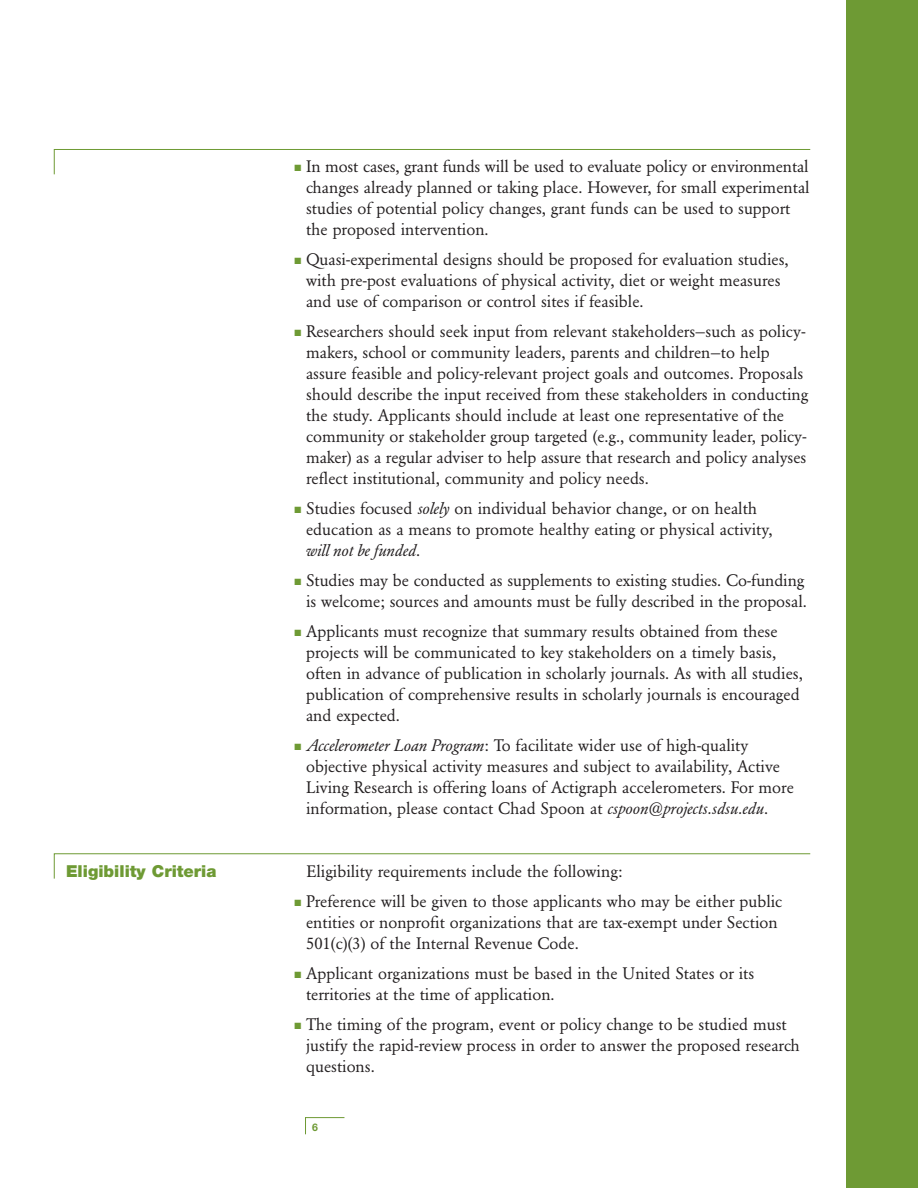
<style>
.page{position:relative;width:918px;height:1188px;background:#fff}
.page>*{position:absolute;margin:0;border:0;box-sizing:border-box;transform-origin:0 0}
.t1{font:16.5px/21px "Garamond BE";color:#231f20}
.t2{font:900 16.5px "Helvetica Neue LT";color:#6e9a34}
.t3{font:700 10.5px "Helvetica Neue LT";color:#6e9a34}
.s1{color:#6e9a34}
.s2{font-style:italic}
</style>
<div class="page">
<div style="left:846px;top:0;width:72px;height:1188px;background:#6e9a34"></div>
<svg style="left:305px;top:1117px;width:40px;height:18px"></svg>
<svg style="left:54px;top:149px;width:757px;height:26px"></svg>
<svg style="left:54px;top:853px;width:757px;height:26px"></svg>
<p class="t2" style="left:66px;top:865px;width:152px">Eligibility Criteria</p>
<p class="t1" style="left:306px;top:157px;width:505px;text-indent:-12px"><span class="s1">■</span> In most cases, grant funds will be used to evaluate policy or environmental changes already planned or taking place. However, for small experimental studies of potential policy changes, grant funds can be used to support the proposed intervention.</p>
<p class="t1" style="left:306px;top:250px;width:484px;text-indent:-12px"><span class="s1">■</span> Quasi-experimental designs should be proposed for evaluation studies, with pre-post evaluations of physical activity, diet or weight measures and use of comparison or control sites if feasible.</p>
<p class="t1" style="left:306px;top:322px;width:504px;text-indent:-12px"><span class="s1">■</span> Researchers should seek input from relevant stakeholders—such as policy&shy;makers, school or community leaders, parents and children—to help assure feasible and policy-relevant project goals and outcomes. Proposals should describe the input received from these stakeholders in conducting the study. Applicants should include at least one representative of the community or stakeholder group targeted (e.g., community leader, policy&shy;maker) as a regular adviser to help assure that research and policy analyses reflect institutional, community and policy needs.</p>
<p class="t1" style="left:306px;top:499px;width:468px;text-indent:-12px"><span class="s1">■</span> Studies focused <span class="s2">solely</span> on individual behavior change, or on health education as a means to promote healthy eating or physical activity, <span class="s2">will not be funded</span>.</p>
<p class="t1" style="left:294px;top:571px;width:514px;text-align:right"><span class="s1">■</span> Studies may be conducted as supplements to existing studies. Co-funding is welcome; sources and amounts must be fully described in the proposal.</p>
<p class="t1" style="left:306px;top:622px;width:498px;text-indent:-12px"><span class="s1">■</span> Applicants must recognize that summary results obtained from these projects will be communicated to key stakeholders on a timely basis, often in advance of publication in scholarly journals. As with all studies, publication of comprehensive results in scholarly journals is encouraged and expected.</p>
<p class="t1" style="left:306px;top:736px;width:489px;text-indent:-12px"><span class="s1">■</span> <span class="s2">Accelerometer Loan Program</span>: To facilitate wider use of high-quality objective physical activity measures and subject to availability, Active Living Research is offering loans of Actigraph accelerometers. For more information, please contact Chad Spoon at <span class="s2">cspoon@projects.sdsu.edu</span>.</p>
<p class="t1" style="left:306px;top:862px;width:318px">Eligibility requirements include the following:</p>
<p class="t1" style="left:306px;top:892px;width:478px;text-indent:-12px"><span class="s1">■</span> Preference will be given to those applicants who may be either public entities or nonprofit organizations that are tax-exempt under Section<br>501(c)(3) of the Internal Revenue Code.</p>
<p class="t1" style="left:306px;top:964px;width:450px;text-indent:-12px"><span class="s1">■</span> Applicant organizations must be based in the United States or its territories at the time of application.</p>
<p class="t1" style="left:306px;top:1015px;width:495px;text-indent:-12px"><span class="s1">■</span> The timing of the program, event or policy change to be studied must justify the rapid-review process in order to answer the proposed research questions.</p>
<p class="t3" style="left:312px;top:1124px;width:7px">6</p>
</div>
